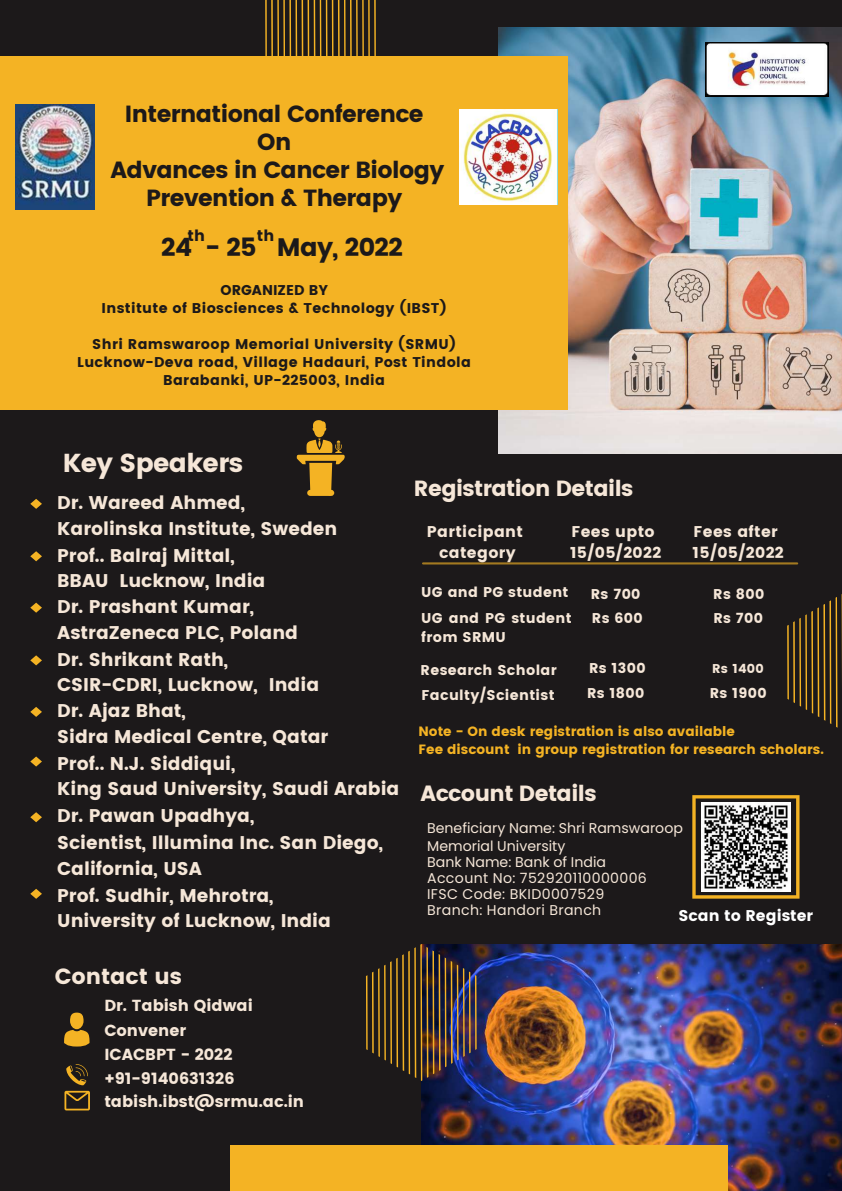
<style>
.page{position:relative;width:842px;height:1191px;background:#1c191a}
.page>*{position:absolute;margin:0;border:0;box-sizing:border-box;transform-origin:0 0}
.t1{font:26px "Poppins";letter-spacing:-.025em;color:#f6e7d8}
.t2{font:25.3px "Poppins";letter-spacing:-.025em;color:#1c191a}
.t3{font:23.4px/28.1px "Poppins";letter-spacing:-.025em;color:#1c191a;text-align:center}
.t4{font:22px "Poppins";letter-spacing:-.025em;color:#f6e7d8}
.t5{font:21.9px "Poppins";letter-spacing:-.025em;color:#f6e7d8}
.t6{font:21.9px "Poppins";color:#f6e7d8}
.t7{font:18.4px/26.1px "Poppins";color:#f6e7d8}
.t8{font:16px/23.9px "Poppins";color:#f6e7d8}
.t9{font:15.6px/21.2px "Poppins";letter-spacing:.025em;color:#f6e7d8}
.t10{font:15.6px "Poppins";color:#fff}
.t11{font:15.6px "Poppins";color:#1c191a}
.t12{font:14.1px/18px "Poppins";letter-spacing:.025em;color:#1c191a;text-align:center}
.t13{font:14.1px/25.9px "Poppins";letter-spacing:.025em;color:#f6e7d8}
.t14{font:14.1px/15.9px "Poppins";letter-spacing:.025em;color:#f6e7d8}
.t15{font:14.1px/18px "Poppins";color:#f6e7d8}
.t16{font:13.4px/18px "Poppins";color:#f4b324}
.t17{font:12.7px "Poppins";letter-spacing:.025em;color:#f6e7d8}
</style>
<div class="page">
<img style="left:499px;top:28px;width:343px;height:426px">
<img style="left:421px;top:944px;width:421px;height:247px">
<div style="left:0;top:57px;width:568px;height:353px;background:#f4b324"></div>
<div style="left:230px;top:1146px;width:498px;height:45px;background:#f4b324"></div>
<svg style="left:265px;top:0;width:111px;height:57px"></svg>
<img style="left:366px;top:944px;width:111px;height:137px">
<svg style="left:787px;top:594px;width:55px;height:134px"></svg>
<img style="left:460px;top:109px;width:97px;height:96px">
<img style="left:16px;top:104px;width:78px;height:106px">
<div style="left:70px;top:1013px;width:14px;height:16px;background:#f4b324;border-radius:50%"></div>
<svg style="left:64px;top:1030px;width:26px;height:17px"></svg>
<hr style="left:423px;top:562px;width:374px;height:2px;background:#f4b324">
<svg style="left:296px;top:420px;width:49px;height:76px"></svg>
<svg style="left:65px;top:1091px;width:25px;height:19px"></svg>
<svg style="left:30px;top:551px;width:12px;height:10px"></svg>
<svg style="left:30px;top:499px;width:12px;height:10px"></svg>
<svg style="left:30px;top:603px;width:12px;height:10px"></svg>
<svg style="left:30px;top:655px;width:12px;height:10px"></svg>
<svg style="left:30px;top:707px;width:12px;height:10px"></svg>
<svg style="left:30px;top:757px;width:12px;height:10px"></svg>
<svg style="left:30px;top:812px;width:12px;height:10px"></svg>
<svg style="left:30px;top:889px;width:12px;height:10px"></svg>
<svg style="left:692px;top:795px;width:108px;height:104px"></svg>
<img style="left:701px;top:802px;width:89px;height:89px">
<svg style="left:66px;top:1064px;width:22px;height:21px"></svg>
<img style="left:705px;top:43px;width:124px;height:54px">
<p class="t3" style="left:111px;top:100px;width:335px">International Conference<br>On<br>Advances in Cancer Biology<br>Prevention &amp; Therapy</p>
<p class="t11" style="left:188px;top:227px;width:19px">th</p>
<p class="t11" style="left:257px;top:227px;width:19px">th</p>
<h2 class="t2" style="left:161px;top:232px;width:243px">24 - 25 May, 2022</h2>
<p class="t12" style="left:102px;top:281px;width:347px">ORGANIZED BY<br>Institute of Biosciences &amp; Technology (IBST)</p>
<p class="t12" style="left:77px;top:335px;width:395px">Shri Ramswaroop Memorial University (SRMU)<br>Lucknow-Deva road, Village Hadauri, Post Tindola<br>Barabanki, UP-225003, India</p>
<h1 class="t1" style="left:63px;top:448px;width:182px">Key Speakers</h1>
<p class="t7" style="left:57px;top:490px;width:344px">Dr. Wareed Ahmed,<br>Karolinska Institute, Sweden<br>Prof.. Balraj Mittal,<br>BBAU Lucknow, India<br>Dr. Prashant Kumar,<br>AstraZeneca PLC, Poland<br>Dr. Shrikant Rath,<br>CSIR-CDRI, Lucknow, India<br>Dr. Ajaz Bhat,<br>Sidra Medical Centre, Qatar<br>Prof.. N.J. Siddiqui,<br>King Saud University, Saudi Arabia<br>Dr. Pawan Upadhya,<br>Scientist, Illumina Inc. San Diego,<br>California, USA<br>Prof. Sudhir, Mehrotra,<br>University of Lucknow, India</p>
<p class="t6" style="left:55px;top:963px;width:129px">Contact us</p>
<p class="t8" style="left:104px;top:994px;width:201px">Dr. Tabish Qidwai<br>Convener<br>ICACBPT - 2022 +91-9140631326 tabish.ibst@srmu.ac.in</p>
<p class="t5" style="left:414px;top:476px;width:221px">Registration Details</p>
<p class="t9" style="left:427px;top:521px;width:98px;text-align:center">Participant category</p>
<p class="t9" style="left:570px;top:521px;width:93px">Fees upto<br>15/05/2022</p>
<p class="t9" style="left:693px;top:521px;width:93px">Fees after<br>15/05/2022</p>
<p class="t13" style="left:421px;top:579px;width:152px">UG and PG student<br>UG and PG student</p>
<p class="t13" style="left:421px;top:624px;width:86px">from SRMU</p>
<p class="t13" style="left:421px;top:657px;width:138px">Research Scholar<br>Faculty/Scientist</p>
<p class="t13" style="left:591px;top:581px;width:51px">Rs 700</p>
<p class="t13" style="left:713px;top:582px;width:52px;line-height:23.7px">Rs 800<br>Rs 700</p>
<p class="t13" style="left:592px;top:605px;width:52px">Rs 600</p>
<p class="t13" style="left:589px;top:655px;width:58px">Rs 1300</p>
<p class="t17" style="left:712px;top:661px;width:53px">Rs 1400</p>
<p class="t13" style="left:710px;top:680px;width:59px">Rs 1900</p>
<p class="t16" style="left:418px;top:722px;width:407px">Note - On desk registration is also available<br>Fee discount in group registration for research scholars.</p>
<p class="t13" style="left:587px;top:680px;width:59px">Rs 1800</p>
<p class="t4" style="left:421px;top:781px;width:177px">Account Details</p>
<p class="t15" style="left:427px;top:819px;width:257px">Beneficiary Name: Shri Ramswaroop<br>Memorial University</p>
<p class="t14" style="left:427px;top:854px;width:221px">Bank Name: Bank of India<br>Account No: 752920110000006<br>IFSC Code: BKID0007529<br>Branch: Handori Branch</p>
<p class="t10" style="left:679px;top:906px;width:136px">Scan to Register</p>
</div>
